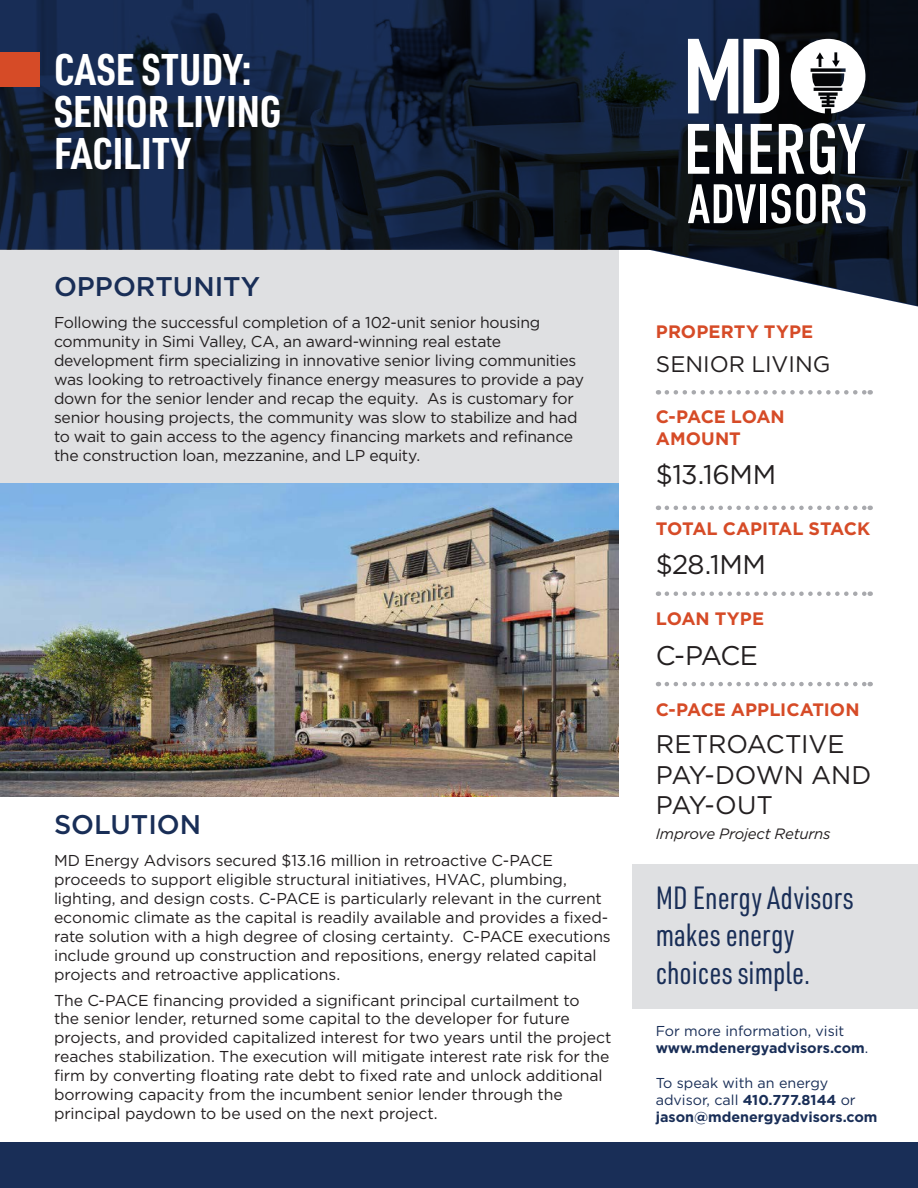
<style>
.page{position:relative;width:918px;height:1188px;background:#fff}
.page>*{position:absolute;margin:0;border:0;box-sizing:border-box;transform-origin:0 0}
.t1{font:700 43.5px/42px "URWDIN Cond";color:#fff}
.t2{font:31.5px/37.8px "URWDIN Cond";color:#192e57}
.t3{font:27px "Gotham Pro";letter-spacing:-.015em;color:#231f20}
.t4{font:500 27px "Gotham Pro";color:#192e57}
.t5{font:25.5px/30.6px "Gotham Pro";letter-spacing:-.01em;color:#231f20}
.t6{font:22.5px "Gotham Pro";color:#231f20}
.t7{font:700 18px/21.6px "Gotham Pro";color:#d64b27}
.t8{font:15.75px/18.9px "Gotham Pro";letter-spacing:-.01em;color:#231f20}
.t9{font:italic 15px "Gotham Pro";letter-spacing:-.02em;color:#231f20}
.t10{font:14.4px/17.2px "Gotham Pro";color:#192e57}
.t11{font:700 14.4px "Gotham Pro";color:#192e57}
.s1{font-weight:700}
</style>
<div class="page">
<div style="left:0;top:250px;width:619px;height:255px;background:#dfe0e2"></div>
<img style="left:0;top:0;width:918px;height:306px">
<div style="left:633px;top:864px;width:285px;height:145px;background:#dfe0e2"></div>
<div style="left:0;top:1143px;width:918px;height:45px;background:#192e57"></div>
<svg style="left:688px;top:39px;width:91px;height:74px"></svg>
<svg style="left:688px;top:124px;width:21px;height:50px"></svg>
<svg style="left:716px;top:124px;width:26px;height:50px"></svg>
<svg style="left:751px;top:124px;width:21px;height:50px"></svg>
<svg style="left:779px;top:124px;width:25px;height:50px"></svg>
<svg style="left:810px;top:123px;width:55px;height:51px"></svg>
<svg style="left:688px;top:184px;width:68px;height:39px"></svg>
<div style="left:760px;top:184px;width:5px;height:39px;background:#fff"></div>
<svg style="left:771px;top:184px;width:45px;height:40px"></svg>
<svg style="left:822px;top:184px;width:43px;height:40px"></svg>
<svg style="left:791px;top:39px;width:74px;height:74px"></svg>
<svg style="left:667px;top:390px;width:204px;height:5px"></svg>
<svg style="left:667px;top:591px;width:204px;height:5px"></svg>
<svg style="left:667px;top:506px;width:204px;height:4px"></svg>
<svg style="left:667px;top:682px;width:204px;height:4px"></svg>
<div style="left:0;top:52px;width:39px;height:35px;background:#d64b27"></div>
<img style="left:0;top:484px;width:619px;height:312px">
<p class="t1" style="left:54px;top:47px;width:229px">CASE STUDY:<br>SENIOR LIVING<br>FACILITY</p>
<p class="t4" style="left:54px;top:271px;width:208px">OPPORTUNITY</p>
<p class="t8" style="left:54px;top:313px;width:532px">Following the successful completion of a 102-unit senior housing community in Simi Valley, CA, an award-winning real estate development firm specializing in innovative senior living communities was looking to retroactively finance energy measures to provide a pay down for the senior lender and recap the equity. As is customary for senior housing projects, the community was slow to stabilize and had to wait to gain access to the agency financing markets and refinance the construction loan, mezzanine, and LP equity.</p>
<p class="t4" style="left:54px;top:809px;width:149px">SOLUTION</p>
<p class="t8" style="left:54px;top:851px;width:558px">MD Energy Advisors secured $13.16 million in retroactive C-PACE proceeds to support eligible structural initiatives, HVAC, plumbing, lighting, and design costs. C-PACE is particularly relevant in the current economic climate as the capital is readily available and provides a fixed&shy;rate solution with a high degree of closing certainty. C-PACE executions include ground up construction and repositions, energy related capital projects and retroactive applications.</p>
<p class="t8" style="left:54px;top:990px;width:559px">The C-PACE financing provided a significant principal curtailment to<br>the senior lender, returned some capital to the developer for future projects, and provided capitalized interest for two years until the project reaches stabilization. The execution will mitigate interest rate risk for the firm by converting floating rate debt to fixed rate and unlock additional borrowing capacity from the incumbent senior lender through the principal paydown to be used on the next project.</p>
<p class="t7" style="left:656px;top:320px;width:159px">PROPERTY TYPE</p>
<p class="t6" style="left:656px;top:351px;width:176px">SENIOR LIVING</p>
<p class="t7" style="left:656px;top:405px;width:130px">C-PACE LOAN<br>AMOUNT</p>
<p class="t3" style="left:656px;top:459px;width:122px">$13.16MM</p>
<p class="t7" style="left:656px;top:517px;width:216px">TOTAL CAPITAL STACK</p>
<p class="t3" style="left:656px;top:550px;width:112px">$28.1MM</p>
<p class="t7" style="left:656px;top:608px;width:110px">LOAN TYPE</p>
<p class="t3" style="left:656px;top:640px;width:104px">C-PACE</p>
<p class="t7" style="left:656px;top:698px;width:205px">C-PACE APPLICATION</p>
<p class="t5" style="left:656px;top:729px;width:217px">RETROACTIVE<br>PAY-DOWN AND<br>PAY-OUT</p>
<p class="t9" style="left:656px;top:826px;width:176px">Improve Project Returns</p>
<p class="t2" style="left:656px;top:878px;width:200px">MD Energy Advisors makes energy choices simple.</p>
<p class="t10" style="left:656px;top:1022px;width:214px">For more information, visit <span class="s1">www.mdenergyadvisors.com</span>.</p>
<p class="t10" style="left:656px;top:1074px;width:202px">To speak with an energy advisor, call <span class="s1">410.777.8144</span> or</p>
<p class="t11" style="left:656px;top:1109px;width:223px">jason@mdenergyadvisors.com</p>
</div>
